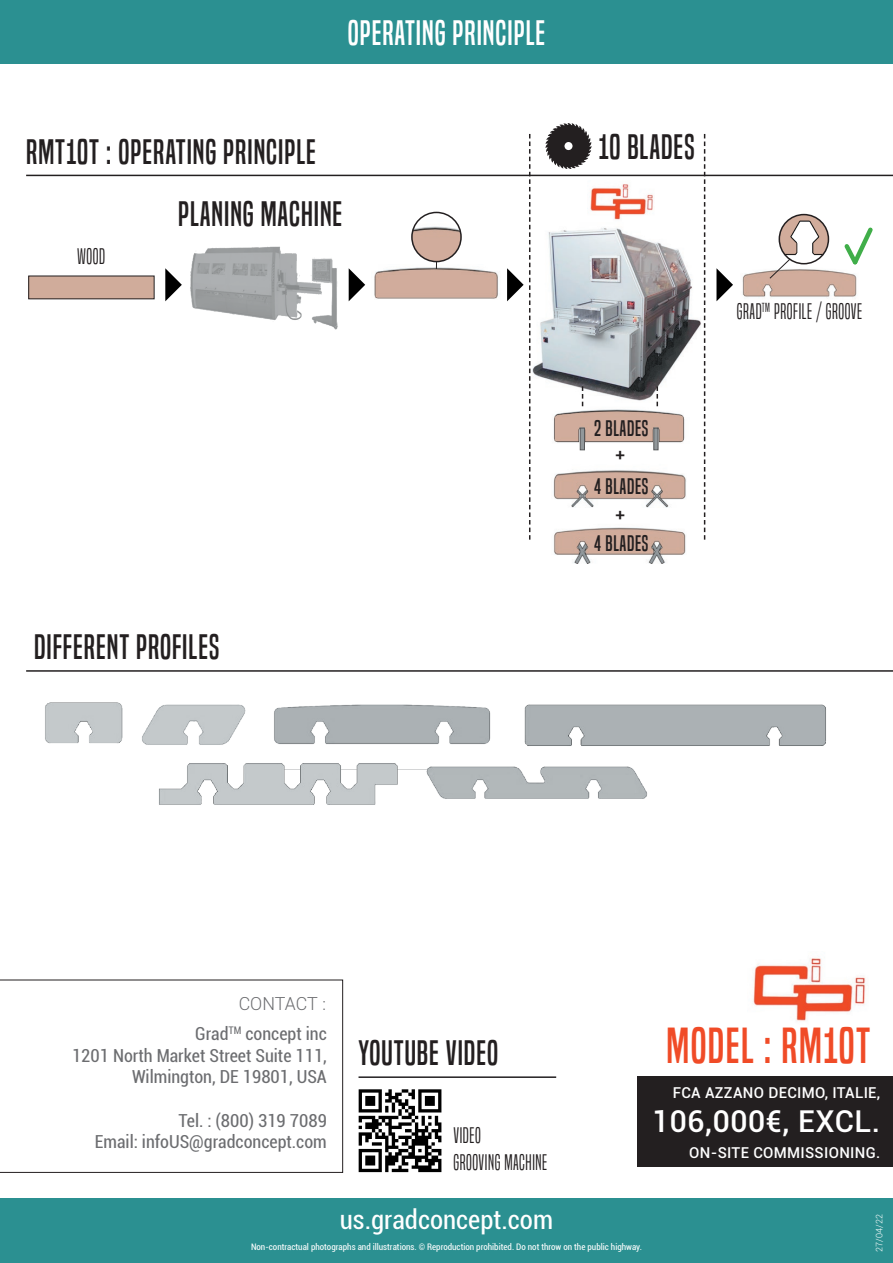
<style>
.page{position:relative;width:893px;height:1263px;background:#fff}
.page>*{position:absolute;margin:0;border:0;box-sizing:border-box;transform-origin:0 0}
.t1{font:47.25px "Built Titling Rg";letter-spacing:.03em;color:#f04b27}
.t2{font:33px "Built Titling Rg";letter-spacing:.03em;color:#231f20}
.t3{font:33px "Built Titling Rg";letter-spacing:.03em;color:#fff}
.t4{font:500 30.15px "Roboto";letter-spacing:.02em;color:#fff}
.t5{font:28.5px/59.6px "Built Titling Rg";color:#231f20}
.t6{font:condensed 26.55px "Roboto";color:#fff}
.t7{font:21px/27px "Built Titling Lt";letter-spacing:.03em;color:#231f20}
.t8{font:21px "Built Titling Rg";letter-spacing:.03em;color:#231f20}
.t9{font:condensed 18px/21.6px "Roboto";color:#6c6d70;text-align:right}
.t10{font:500 15px "Roboto";letter-spacing:.02em;color:#fff}
.t11{font:condensed 9px "Roboto";color:#fff}
.t12{font:300 9px "Roboto";color:#fff}
.s1{font-weight:300;font-stretch:normal}
</style>
<div class="page">
<div style="left:0;top:0;width:893px;height:64px;background:#2b9091"></div>
<img style="left:590px;top:184px;width:63px;height:36px">
<hr style="left:26px;top:175px;width:867px;height:1px;background:#231f20">
<img style="left:374px;top:266px;width:124px;height:33px">
<img style="left:390px;top:276px;width:24px;height:23px">
<img style="left:459px;top:276px;width:24px;height:23px">
<img style="left:742px;top:269px;width:115px;height:29px">
<img style="left:554px;top:527px;width:132px;height:36px">
<img style="left:553px;top:470px;width:133px;height:38px">
<img style="left:530px;top:224px;width:174px;height:178px">
<svg style="left:165px;top:268px;width:17px;height:33px"></svg>
<svg style="left:349px;top:268px;width:16px;height:33px"></svg>
<svg style="left:716px;top:268px;width:17px;height:33px"></svg>
<svg style="left:844px;top:227px;width:29px;height:38px"></svg>
<img style="left:779px;top:215px;width:49px;height:49px;border-radius:25px">
<div style="left:779px;top:214px;width:50px;height:50px;border:2px solid #231f20;border-radius:50%"></div>
<img style="left:412px;top:219px;width:49px;height:43px">
<div style="left:411px;top:212px;width:51px;height:50px;border:2px solid #231f20;border-radius:50%"></div>
<svg style="left:769px;top:258px;width:22px;height:21px"></svg>
<img style="left:553px;top:406px;width:132px;height:38px">
<svg style="left:582px;top:386px;width:1px;height:20px"></svg>
<svg style="left:656px;top:386px;width:2px;height:20px"></svg>
<img style="left:190px;top:246px;width:148px;height:84px">
<svg style="left:507px;top:134px;width:23px;height:406px"></svg>
<svg style="left:704px;top:134px;width:1px;height:406px"></svg>
<svg style="left:545px;top:123px;width:47px;height:46px"></svg>
<svg style="left:580px;top:428px;width:5px;height:22px"></svg>
<svg style="left:654px;top:428px;width:4px;height:22px"></svg>
<div style="left:29px;top:276px;width:125px;height:23px;background:#d0ac9b"></div>
<div style="left:0;top:1199px;width:893px;height:64px;background:#2b9091"></div>
<hr style="left:26px;top:670px;width:867px;height:2px;background:#231f20">
<img style="left:45px;top:702px;width:201px;height:42px">
<img style="left:274px;top:704px;width:217px;height:40px">
<img style="left:524px;top:704px;width:302px;height:42px">
<img style="left:412px;top:742px;width:330px;height:57px">
<img style="left:145px;top:744px;width:330px;height:61px">
<div style="left:638px;top:1076px;width:255px;height:91px;background:#231f20"></div>
<img style="left:753px;top:958px;width:113px;height:63px">
<svg style="left:0;top:980px;width:343px;height:192px"></svg>
<hr style="left:358px;top:1076px;width:198px;height:2px;background:#231f20">
<svg style="left:358px;top:1089px;width:84px;height:84px"></svg>
<svg style="left:359px;top:1089px;width:82px;height:83px"></svg>
<h2 class="t3" style="left:348px;top:14px;width:199px">OPERATING PRINCIPLE</h2>
<h2 class="t2" style="left:26px;top:133px;width:291px">RMT10T : OPERATING PRINCIPLE</h2>
<p class="t7" style="left:77px;top:243px;width:29px">WOOD</p>
<h2 class="t2" style="left:178px;top:195px;width:166px">PLANING MACHINE</h2>
<h2 class="t2" style="left:34px;top:627px;width:187px">DIFFERENT PROFILES</h2>
<h2 class="t2" style="left:598px;top:127px;width:98px">10 BLADES</h2>
<p class="t8" style="left:594px;top:416px;width:56px">2 BLADES</p>
<h3 class="t5" style="left:615px;top:426px;width:11px">+ +</h3>
<p class="t8" style="left:594px;top:474px;width:56px">4 BLADES</p>
<p class="t8" style="left:594px;top:530px;width:56px">4 BLADES</p>
<p class="t7" style="left:737px;top:298px;width:127px">GRAD<sup>TM</sup> PROFILE / GROOVE</p>
<p class="t9" style="left:195px;top:988px;width:133px;line-height:30px"><span class="s1">CONTACT :<br></span>Grad<sup>TM</sup> concept inc</p>
<p class="t9" style="left:72px;top:1044px;width:256px">1201 North Market Street Suite 111,<br>Wilmington, DE 19801, USA</p>
<p class="t9" style="left:95px;top:1109px;width:233px">Tel. : (800) 319 7089<br>Email: infoUS@gradconcept.com</p>
<h2 class="t2" style="left:358px;top:1034px;width:141px">YOUTUBE VIDEO</h2>
<p class="t7" style="left:453px;top:1122px;width:95px">VIDEO<br>GROOVING MACHINE</p>
<h1 class="t1" style="left:666px;top:1017px;width:205px">MODEL : RM10T</h1>
<p class="t10" style="left:673px;top:1082px;width:209px">FCA AZZANO DECIMO, ITALIE,</p>
<h3 class="t4" style="left:652px;top:1100px;width:230px">106,000€, EXCL.</h3>
<p class="t10" style="left:689px;top:1142px;width:192px">ON-SITE COMMISSIONING.</p>
<h3 class="t6" style="left:340px;top:1201px;width:215px">us.gradconcept.com</h3>
<p class="t11" style="left:251px;top:1240px;width:392px">Non-contractual photographs and illustrations. © Reproduction prohibited. Do not throw on the public highway.</p>
<p class="t12" style="left:873px;top:1252px;width:40px;rotate:-90deg">27/04/22</p>
</div>
